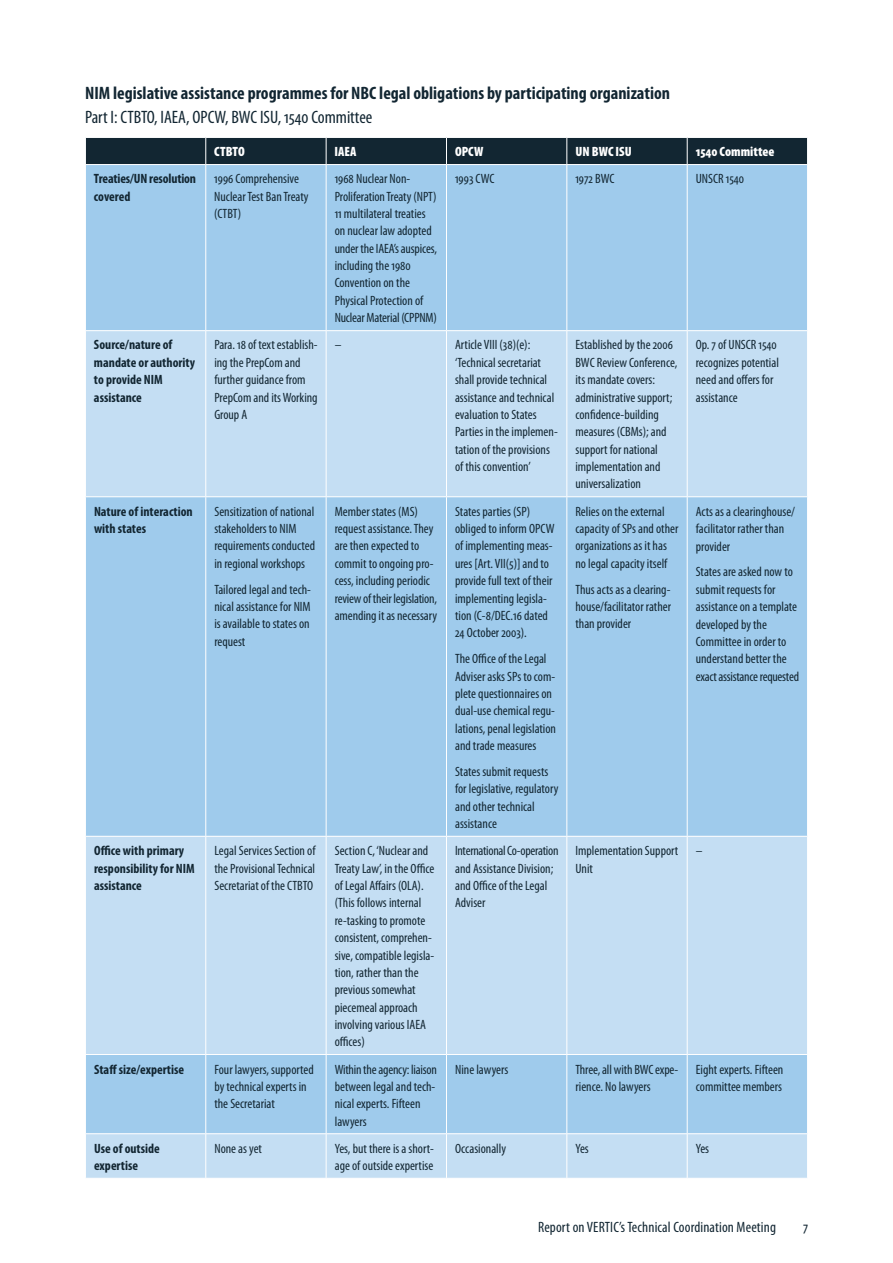
<style>
.page{position:relative;width:893px;height:1263px;background:#fff}
.page>*{position:absolute;margin:0;border:0;box-sizing:border-box;transform-origin:0 0}
.t1{font:700 condensed 18px "Myriad Pro";color:#122632}
.t2{font:condensed 18px "Myriad Pro";color:#122632}
.t3{font:condensed 15px "Myriad Pro";letter-spacing:.01em;color:#122632}
.t4{font:condensed 13.5px/17.4px "Myriad Pro";color:#122632}
.t5{font:700 condensed 13.5px/17.4px "Myriad Pro";color:#122632}
.t6{font:900 condensed 13.5px "Myriad Pro";color:#fff}
</style>
<div class="page">
<div style="left:86px;top:165px;width:721px;height:671px;background:#9fcbec"></div>
<div style="left:86px;top:331px;width:721px;height:165px;background:#c4def3"></div>
<svg style="left:86px;top:837px;width:721px;height:341px;fill:#c4def3"></svg>
<div style="left:85px;top:137px;width:722px;height:27px;background:#122632"></div>
<hr style="left:205px;top:165px;width:1px;height:165px;background:#fff">
<hr style="left:326px;top:165px;width:1px;height:165px;background:#fff">
<hr style="left:446px;top:165px;width:1px;height:165px;background:#fff">
<hr style="left:566px;top:165px;width:1px;height:165px;background:#fff">
<hr style="left:687px;top:165px;width:1px;height:165px;background:#fff">
<hr style="left:85px;top:330px;width:121px;height:1px;background:#fff">
<hr style="left:206px;top:330px;width:120px;height:1px;background:#fff">
<hr style="left:205px;top:331px;width:1px;height:165px;background:#fff">
<hr style="left:326px;top:330px;width:120px;height:1px;background:#fff">
<hr style="left:326px;top:331px;width:1px;height:165px;background:#fff">
<hr style="left:446px;top:330px;width:121px;height:1px;background:#fff">
<hr style="left:446px;top:331px;width:1px;height:165px;background:#fff">
<hr style="left:567px;top:330px;width:120px;height:1px;background:#fff">
<hr style="left:566px;top:331px;width:1px;height:165px;background:#fff">
<hr style="left:687px;top:330px;width:121px;height:1px;background:#fff">
<hr style="left:687px;top:331px;width:1px;height:165px;background:#fff">
<hr style="left:85px;top:496px;width:121px;height:1px;background:#fff">
<hr style="left:206px;top:496px;width:120px;height:1px;background:#fff">
<hr style="left:205px;top:497px;width:1px;height:339px;background:#fff">
<hr style="left:326px;top:496px;width:120px;height:1px;background:#fff">
<hr style="left:326px;top:497px;width:1px;height:339px;background:#fff">
<hr style="left:446px;top:496px;width:121px;height:1px;background:#fff">
<hr style="left:446px;top:497px;width:1px;height:339px;background:#fff">
<hr style="left:567px;top:496px;width:120px;height:1px;background:#fff">
<hr style="left:566px;top:497px;width:1px;height:339px;background:#fff">
<hr style="left:687px;top:496px;width:121px;height:1px;background:#fff">
<hr style="left:687px;top:497px;width:1px;height:339px;background:#fff">
<hr style="left:205px;top:837px;width:1px;height:217px;background:#fff">
<hr style="left:326px;top:837px;width:1px;height:217px;background:#fff">
<hr style="left:446px;top:837px;width:1px;height:217px;background:#fff">
<hr style="left:566px;top:837px;width:1px;height:217px;background:#fff">
<hr style="left:687px;top:837px;width:1px;height:217px;background:#fff">
<hr style="left:85px;top:1054px;width:121px;height:1px;background:#fff">
<hr style="left:206px;top:1054px;width:120px;height:1px;background:#fff">
<hr style="left:205px;top:1055px;width:1px;height:78px;background:#fff">
<hr style="left:326px;top:1054px;width:120px;height:1px;background:#fff">
<hr style="left:326px;top:1055px;width:1px;height:78px;background:#fff">
<hr style="left:446px;top:1054px;width:121px;height:1px;background:#fff">
<hr style="left:446px;top:1055px;width:1px;height:78px;background:#fff">
<hr style="left:567px;top:1054px;width:120px;height:1px;background:#fff">
<hr style="left:566px;top:1055px;width:1px;height:78px;background:#fff">
<hr style="left:687px;top:1054px;width:121px;height:1px;background:#fff">
<hr style="left:687px;top:1055px;width:1px;height:78px;background:#fff">
<hr style="left:85px;top:1133px;width:121px;height:1px;background:#fff">
<hr style="left:206px;top:1133px;width:120px;height:1px;background:#fff">
<hr style="left:205px;top:1134px;width:1px;height:44px;background:#fff">
<hr style="left:326px;top:1133px;width:120px;height:1px;background:#fff">
<hr style="left:326px;top:1134px;width:1px;height:44px;background:#fff">
<hr style="left:446px;top:1133px;width:121px;height:1px;background:#fff">
<hr style="left:446px;top:1134px;width:1px;height:44px;background:#fff">
<hr style="left:567px;top:1133px;width:120px;height:1px;background:#fff">
<hr style="left:566px;top:1134px;width:1px;height:44px;background:#fff">
<hr style="left:687px;top:1133px;width:121px;height:1px;background:#fff">
<hr style="left:687px;top:1134px;width:1px;height:44px;background:#fff">
<h1 class="t1" style="left:85px;top:81px;width:586px">NIM legislative assistance programmes for NBC legal obligations by participating organization</h1>
<h1 class="t2" style="left:85px;top:106px;width:289px">Part I: CTBTO, IAEA, OPCW, BWC ISU, 1540 Committee</h1>
<p class="t6" style="left:214px;top:144px;width:32px">CTBTO</p>
<p class="t6" style="left:335px;top:144px;width:23px">IAEA</p>
<p class="t6" style="left:455px;top:144px;width:30px">OPCW</p>
<p class="t6" style="left:575px;top:144px;width:58px">UN BWC ISU</p>
<p class="t6" style="left:696px;top:144px;width:80px">1540 Committee</p>
<p class="t5" style="left:94px;top:170px;width:104px">Treaties/UN resolution covered</p>
<p class="t4" style="left:214px;top:170px;width:96px">1996 Comprehensive<br>Nuclear Test Ban Treaty (CTBT)</p>
<p class="t4" style="left:335px;top:170px;width:104px">1968 Nuclear Non-<br>Proliferation Treaty (NPT)<br>11 multilateral treaties on nuclear law adopted under the IAEA’s auspices, including the 1980<br>Convention on the<br>Physical Protection of<br>Nuclear Material (CPPNM)</p>
<p class="t4" style="left:455px;top:170px;width:41px">1993 CWC</p>
<p class="t4" style="left:575px;top:170px;width:41px">1972 BWC</p>
<p class="t4" style="left:696px;top:170px;width:50px">UNSCR 1540</p>
<p class="t5" style="left:94px;top:336px;width:103px">Source/nature of mandate or authority to provide NIM assistance</p>
<p class="t4" style="left:214px;top:336px;width:105px">Para. 18 of text establish&shy;ing the PrepCom and further guidance from<br>PrepCom and its Working<br>Group A</p>
<p class="t4" style="left:335px;top:336px;width:8px">–</p>
<p class="t4" style="left:455px;top:336px;width:104px">Article VIII (38)(e): ‘Technical secretariat shall provide technical assistance and technical evaluation to States<br>Parties in the implemen&shy;tation of the provisions of this convention’</p>
<p class="t4" style="left:575px;top:336px;width:103px">Established by the 2006<br>BWC Review Conference, its mandate covers: administrative support; confidence-building measures (CBMs); and support for national implementation and universalization</p>
<p class="t4" style="left:696px;top:336px;width:85px">Op. 7 of UNSCR 1540 recognizes potential need and offers for assistance</p>
<p class="t5" style="left:94px;top:502px;width:100px">Nature of interaction with states</p>
<p class="t4" style="left:214px;top:502px;width:102px">Sensitization of national stakeholders to NIM requirements conducted in regional workshops</p>
<p class="t4" style="left:214px;top:580px;width:98px;text-align:justify">Tailored legal and tech&shy;nical assistance for NIM is available to states on request</p>
<p class="t4" style="left:335px;top:502px;width:104px">Member states (MS) request assistance. They are then expected to commit to ongoing pro&shy;cess, including periodic review of their legislation, amending it as necessary</p>
<p class="t4" style="left:455px;top:502px;width:101px">States parties (SP) obliged to inform OPCW of implementing meas&shy;ures [Art. VII(5)] and to provide full text of their implementing legisla&shy;tion (C‑8/DEC.16 dated<br>24 October 2003).</p>
<p class="t4" style="left:455px;top:650px;width:102px">The Office of the Legal<br>Adviser asks SPs to com&shy;plete questionnaires on dual-use chemical regu&shy;lations, penal legislation and trade measures</p>
<p class="t4" style="left:455px;top:763px;width:105px">States submit requests for legislative, regulatory and other technical assistance</p>
<p class="t4" style="left:575px;top:502px;width:104px">Relies on the external capacity of SPs and other organizations as it has no legal capacity itself</p>
<p class="t4" style="left:575px;top:580px;width:97px;text-align:justify">Thus acts as a clearing&shy;house/facilitator rather than provider</p>
<p class="t4" style="left:696px;top:502px;width:101px">Acts as a clearinghouse/ facilitator rather than provider</p>
<p class="t4" style="left:696px;top:563px;width:105px">States are asked now to submit requests for assistance on a template developed by the<br>Committee in order to understand better the exact assistance requested</p>
<p class="t5" style="left:94px;top:842px;width:102px">Office with primary responsibility for NIM assistance</p>
<p class="t4" style="left:214px;top:842px;width:103px;text-align:justify">Legal Services Section of the Provisional Technical Secretariat of the CTBTO</p>
<p class="t4" style="left:335px;top:842px;width:101px">Section C, ‘Nuclear and<br>Treaty Law’, in the Office of Legal Affairs (OLA). (This follows internal re-tasking to promote consistent, comprehen&shy;sive, compatible legisla&shy;tion, rather than the previous somewhat piecemeal approach involving various IAEA offices)</p>
<p class="t4" style="left:455px;top:842px;width:105px">International Co-operation and Assistance Division; and Office of the Legal<br>Adviser</p>
<p class="t4" style="left:575px;top:842px;width:104px">Implementation Support<br>Unit</p>
<p class="t4" style="left:696px;top:842px;width:8px">–</p>
<p class="t5" style="left:94px;top:1060px;width:92px">Staff size/expertise</p>
<p class="t4" style="left:214px;top:1060px;width:101px">Four lawyers, supported by technical experts in the Secretariat</p>
<p class="t4" style="left:335px;top:1060px;width:104px">Within the agency: liaison between legal and tech&shy;nical experts. Fifteen lawyers</p>
<p class="t4" style="left:455px;top:1060px;width:55px">Nine lawyers</p>
<p class="t4" style="left:575px;top:1060px;width:104px">Three, all with BWC expe&shy;rience. No lawyers</p>
<p class="t4" style="left:696px;top:1060px;width:89px">Eight experts. Fifteen committee members</p>
<p class="t5" style="left:94px;top:1139px;width:67px">Use of outside expertise</p>
<p class="t4" style="left:214px;top:1139px;width:49px">None as yet</p>
<p class="t4" style="left:335px;top:1139px;width:101px">Yes, but there is a short&shy;age of outside expertise</p>
<p class="t4" style="left:455px;top:1139px;width:52px">Occasionally</p>
<p class="t4" style="left:575px;top:1139px;width:15px">Yes</p>
<p class="t4" style="left:696px;top:1139px;width:15px">Yes</p>
<p class="t3" style="left:538px;top:1218px;width:239px">Report on VERTIC’s Technical Coordination Meeting</p>
<p class="t3" style="left:803px;top:1218px;width:6px">7</p>
</div>
